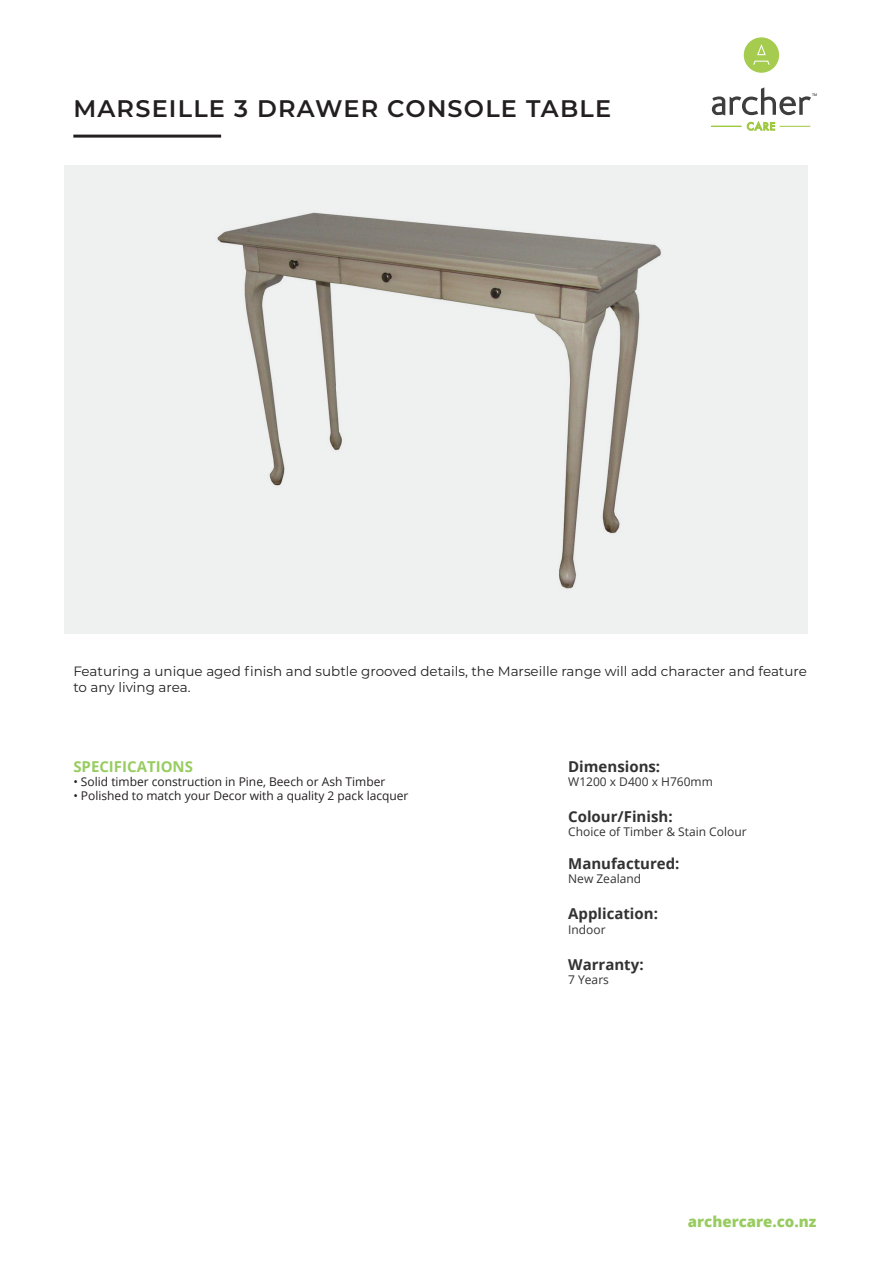
<style>
.page{position:relative;width:893px;height:1263px;background:#fff}
.page>*{position:absolute;margin:0;border:0;box-sizing:border-box;transform-origin:0 0}
.BODY{font:600 24px "Montserrat";letter-spacing:.05em;color:#231f20}
.BODY-2{font:700 15px "Open Sans";color:#333233}
.BODY-3{font:800 15px "Open Sans";color:#98cc61}
.BODY-4{font:700 15px "Open Sans";color:#98cc61}
.t1{font:13.5px/16.2px "Montserrat";color:#231f20}
.BODY-5{font:12px "Open Sans";color:#231f20}
.BODY-6{font:12px "Open Sans";color:#333233}
.t2{font:3.6px "Arial";color:#1f2020}
</style>
<div class="page">
<div style="left:65px;top:165px;width:743px;height:469px;background:#eff0f0"></div>
<img style="left:217px;top:212px;width:444px;height:377px">
<div style="left:744px;top:37px;width:35px;height:36px;background:#a5cc4f;border-radius:50%"></div>
<svg style="left:753px;top:44px;width:17px;height:21px"></svg>
<svg style="left:712px;top:87px;width:99px;height:28px"></svg>
<hr style="left:711px;top:126px;width:31px;height:1px;background:#9cc83e">
<hr style="left:780px;top:126px;width:30px;height:1px;background:#9cc83e">
<svg style="left:747px;top:122px;width:28px;height:8px"></svg>
<hr style="left:73px;top:135px;width:148px;height:3px;background:#231f20">
<p class="BODY" style="left:73px;top:92px;width:539px">MARSEILLE 3 DRAWER CONSOLE TABLE</p>
<p class="t2" style="left:812px;top:93px;width:7px">TM</p>
<p class="t1" style="left:73px;top:662px;width:735px">Featuring a unique aged finish and subtle grooved details, the Marseille range will add character and feature to any living area.</p>
<p class="BODY-4" style="left:73px;top:755px;width:121px">SPECIFICATIONS</p>
<p class="BODY-5" style="left:73px;top:773px;width:314px">• Solid timber construction in Pine, Beech or Ash Timber</p>
<p class="BODY-5" style="left:73px;top:788px;width:337px">• Polished to match your Decor with a quality 2 pack lacquer</p>
<p class="BODY-2" style="left:568px;top:755px;width:94px">Dimensions:</p>
<p class="BODY-6" style="left:568px;top:773px;width:146px">W1200 x D400 x H760mm</p>
<p class="BODY-2" style="left:568px;top:806px;width:106px">Colour/Finish:</p>
<p class="BODY-6" style="left:568px;top:824px;width:180px">Choice of Timber &amp; Stain Colour</p>
<p class="BODY-2" style="left:568px;top:853px;width:113px">Manufactured:</p>
<p class="BODY-6" style="left:568px;top:871px;width:74px">New Zealand</p>
<p class="BODY-2" style="left:568px;top:903px;width:91px">Application:</p>
<p class="BODY-6" style="left:568px;top:921px;width:39px">Indoor</p>
<p class="BODY-2" style="left:568px;top:953px;width:77px">Warranty:</p>
<p class="BODY-6" style="left:568px;top:971px;width:42px">7 Years</p>
<p class="BODY-3" style="left:688px;top:1210px;width:130px">archercare.co.nz</p>
</div>
